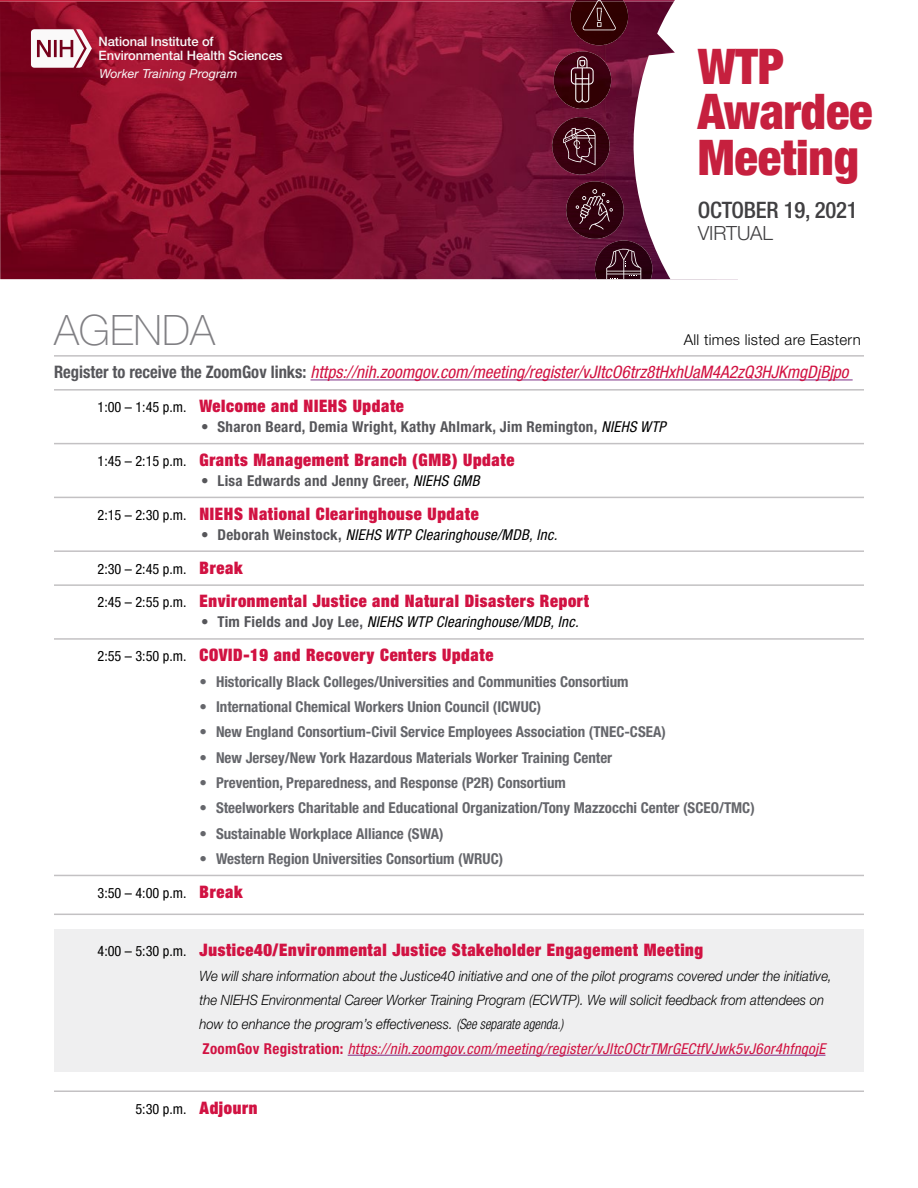
<style>
.page{position:relative;width:918px;height:1188px;background:#fff}
.page>*{position:absolute;margin:0;border:0;box-sizing:border-box;transform-origin:0 0}
.t1{font:900 condensed 49.2px/45.6px "Helvetica Neue LT Std";letter-spacing:-.005em;color:#c6203e}
.t2{font:100 42px "Helvetica Neue LT Std";color:#807f83}
.t3{font:500 condensed 22.65px "Helvetica Neue LT Std";letter-spacing:-.01em;color:#414042}
.t4{font:300 19.65px "Helvetica Neue LT Std";letter-spacing:-.01em;color:#414042}
.Agenda{font:900 condensed 17.25px "Helvetica Neue LT Std";letter-spacing:.04em;color:#d11242;scale:.96 1}
.General_Info{font:italic condensed 17.25px "Helvetica Neue LT Std";color:#d11242}
.t5{font:700 condensed 15px "Helvetica Neue LT Std";color:#65666b}
.t6{font:italic condensed 15px "Helvetica Neue LT Std";letter-spacing:.02em;color:#000}
.Agenda_Speakers{font:italic condensed 15px "Helvetica Neue LT Std";letter-spacing:.02em;color:#d11242}
.t7{font:700 condensed 15px "Helvetica Neue LT Std";letter-spacing:.02em;color:#56565a}
.t8{font:300 15px "Helvetica Neue LT Std";letter-spacing:.02em;color:#000}
.Description{font:italic 300 14.25px "Helvetica Neue LT Std";color:#000;scale:.92 1}
.Agenda-2{font:condensed 14.25px "Helvetica Neue LT Std";color:#000}
.t9{font:500 12.9px/14.1px "Helvetica Neue LT Std";letter-spacing:-.005em;color:#faf9f9}
.t10{font:italic 12.45px "Helvetica Neue";letter-spacing:.01em;color:#faf9f9}
.s1{font-weight:700;font-style:normal;color:#56565a}
.s2{font-weight:400;font-size:14.25px;color:#000}
.s3{font-weight:400;font-style:italic;color:#000}
.s4{font-weight:900;font-size:17.25px;color:#d11242}
.s5{font-stretch:condensed}
.s6{font-weight:700;font-style:normal}
</style>
<div class="page">
<hr style="left:54px;top:355px;width:810px;height:2px;background:#c3c1c3">
<hr style="left:311px;top:380px;width:542px;height:1px;background:#7c2b83">
<hr style="left:54px;top:389px;width:810px;height:2px;background:#c3c1c3">
<hr style="left:54px;top:443px;width:810px;height:1px;background:#c3c1c3">
<hr style="left:54px;top:497px;width:810px;height:1px;background:#c3c1c3">
<hr style="left:54px;top:550px;width:810px;height:2px;background:#c3c1c3">
<hr style="left:54px;top:584px;width:810px;height:2px;background:#c3c1c3">
<hr style="left:54px;top:638px;width:810px;height:2px;background:#c3c1c3">
<hr style="left:54px;top:875px;width:810px;height:1px;background:#c3c1c3">
<div style="left:54px;top:930px;width:810px;height:44px;background:#efeff0"></div>
<hr style="left:54px;top:914px;width:810px;height:1px;background:#c3c1c3">
<div style="left:54px;top:957px;width:810px;height:89px;background:#efeff0"></div>
<div style="left:54px;top:1030px;width:810px;height:42px;background:#efeff0"></div>
<hr style="left:348px;top:1055px;width:477px;height:1px;background:#7c2b83">
<hr style="left:54px;top:1090px;width:810px;height:2px;background:#c3c1c3">
<img style="left:0;top:2px;width:579px;height:277px">
<img style="left:579px;top:45px;width:27px;height:136px">
<img style="left:579px;top:239px;width:27px;height:40px">
<svg style="left:614px;top:0;width:61px;height:279px"></svg>
<svg style="left:31px;top:29px;width:61px;height:39px"></svg>
<img style="left:570px;top:2px;width:58px;height:43px">
<img style="left:551px;top:51px;width:63px;height:58px">
<img style="left:548px;top:117px;width:66px;height:58px">
<img style="left:563px;top:181px;width:64px;height:58px">
<img style="left:593px;top:241px;width:62px;height:38px">
<svg style="left:563px;top:128px;width:33px;height:37px"></svg>
<svg style="left:606px;top:247px;width:35px;height:32px"></svg>
<svg style="left:576px;top:189px;width:37px;height:41px;background:#4d252e"></svg>
<svg style="left:575px;top:0;width:49px;height:30px"></svg>
<svg style="left:571px;top:56px;width:23px;height:47px"></svg>
<p class="t9" style="left:99px;top:34px;width:186px">National Institute of<br>Environmental Health Sciences</p>
<p class="t10" style="left:100px;top:64px;width:139px">Worker Training Program</p>
<h1 class="t1" style="left:698px;top:43px;width:176px">WTP<br>Awardee<br>Meeting</h1>
<h1 class="t3" style="left:698px;top:197px;width:161px">OCTOBER 19, 2021</h1>
<h1 class="t4" style="left:698px;top:221px;width:77px">VIRTUAL</h1>
<h2 class="t2" style="left:54px;top:306px;width:162px">AGENDA</h2>
<p class="t8" style="left:684px;top:331px;width:179px">All times listed are Eastern</p>
<p class="General_Info" style="left:54px;top:362px;width:796px"><span class="s1">Register to receive the ZoomGov links:</span> https://nih.zoomgov.com/meeting/register/vJItcO6trz8tHxhUaM4A2zQ3HJKmgDjBjpo</p>
<p class="Agenda" style="left:98px;top:395px;width:321px"><span class="s2">1:00 – 1:45 p.m.</span> Welcome and NIEHS Update</p>
<p class="t7" style="left:201px;top:418px;width:466px">• Sharon Beard, Demia Wright, Kathy Ahlmark, Jim Remington, <span class="s3">NIEHS WTP</span></p>
<p class="Agenda" style="left:98px;top:449px;width:436px"><span class="s2">1:45 – 2:15 p.m.</span> Grants Management Branch (GMB) Update</p>
<p class="t7" style="left:201px;top:471px;width:280px">• Lisa Edwards and Jenny Greer, <span class="s3">NIEHS GMB</span></p>
<p class="Agenda" style="left:98px;top:503px;width:399px"><span class="s2">2:15 – 2:30 p.m.</span> NIEHS National Clearinghouse Update</p>
<p class="t6" style="left:201px;top:526px;width:358px"><span class="s1">• Deborah Weinstock,</span> NIEHS WTP Clearinghouse/MDB, Inc.</p>
<p class="Agenda-2" style="left:98px;top:560px;width:147px">2:30 – 2:45 p.m. <span class="s4">Break</span></p>
<p class="Agenda" style="left:98px;top:590px;width:513px"><span class="s2">2:45 – 2:55 p.m.</span> Environmental Justice and Natural Disasters Report</p>
<p class="t6" style="left:201px;top:613px;width:379px"><span class="s1">• Tim Fields and Joy Lee,</span> NIEHS WTP Clearinghouse/MDB, Inc.</p>
<p class="Agenda" style="left:98px;top:644px;width:414px"><span class="s2">2:55 – 3:50 p.m.</span> COVID-19 and Recovery Centers Update</p>
<p class="t5" style="left:200px;top:672px;width:431px">• Historically Black Colleges/Universities and Communities Consortium</p>
<p class="t5" style="left:200px;top:698px;width:343px">• International Chemical Workers Union Council (ICWUC)</p>
<p class="t5" style="left:200px;top:723px;width:468px">• New England Consortium-Civil Service Employees Association (TNEC-CSEA)</p>
<p class="t5" style="left:200px;top:748px;width:414px">• New Jersey/New York Hazardous Materials Worker Training Center</p>
<p class="t5" style="left:200px;top:773px;width:368px">• Prevention, Preparedness, and Response (P2R) Consortium</p>
<p class="t5" style="left:200px;top:799px;width:557px">• Steelworkers Charitable and Educational Organization/Tony Mazzocchi Center (SCEO/TMC)</p>
<p class="t5" style="left:200px;top:824px;width:246px">• Sustainable Workplace Alliance (SWA)</p>
<p class="t5" style="left:200px;top:849px;width:305px">• Western Region Universities Consortium (WRUC)</p>
<p class="Agenda-2" style="left:98px;top:885px;width:147px">3:50 – 4:00 p.m. <span class="s4">Break</span></p>
<p class="Agenda" style="left:98px;top:938px;width:632px"><span class="s2">4:00 – 5:30 p.m.</span> Justice40/Environmental Justice Stakeholder Engagement Meeting</p>
<p class="Description" style="left:200px;top:967px;width:689px">We will share information about the Justice40 initiative and one of the pilot programs covered under the initiative,</p>
<p class="Description" style="left:199px;top:991px;width:680px">the NIEHS Environmental Career Worker Training Program (ECWTP). We will solicit feedback from attendees on</p>
<p class="Description" style="left:199px;top:1015px;width:397px">how to enhance the program’s effectiveness. <span class="s5">(See separate agenda.)</span></p>
<p class="Agenda_Speakers" style="left:202px;top:1040px;width:624px"><span class="s6">ZoomGov Registration:</span> https://nih.zoomgov.com/meeting/register/vJItcOCtrTMrGECtfVJwk5vJ6or4hfnqojE</p>
<p class="Agenda-2" style="left:135px;top:1100px;width:124px">5:30 p.m. <span class="s4">Adjourn</span></p>
</div>
